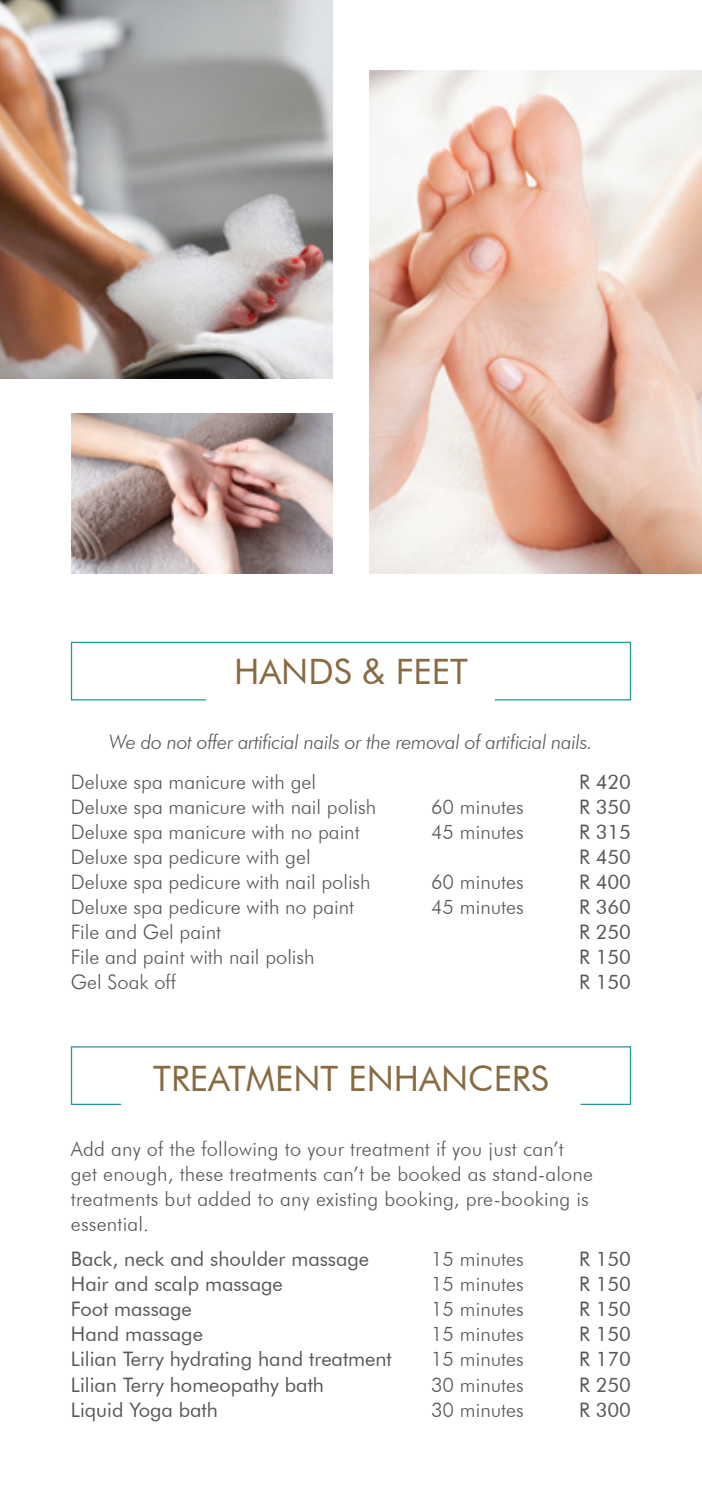
<style>
.page{position:relative;width:702px;height:1489px;background:#fff}
.page>*{position:absolute;margin:0;border:0;box-sizing:border-box;transform-origin:0 0}
.t1{font:35px "Futura BT";color:#886b42}
.t2{font:300 20px/25px "Futura BT";color:#57585a}
.t3{font:20px "Futura BT";color:#57585a}
.t4{font:italic 300 20px "Futura BT";letter-spacing:-.02em;color:#57585a}
</style>
<div class="page">
<img style="left:1px;top:0;width:332px;height:379px">
<img style="left:369px;top:71px;width:333px;height:502px">
<img style="left:72px;top:414px;width:261px;height:159px">
<svg style="left:70px;top:641px;width:561px;height:60px"></svg>
<svg style="left:70px;top:1046px;width:561px;height:59px"></svg>
<h1 class="t1" style="left:234px;top:650px;width:235px">HANDS &amp; FEET</h1>
<p class="t4" style="left:109px;top:729px;width:485px">We do not offer artificial nails or the removal of artificial nails.</p>
<p class="t2" style="left:71px;top:768px;width:246px">Deluxe spa manicure with gel</p>
<p class="t3" style="left:579px;top:769px;width:54px">R 420</p>
<p class="t2" style="left:71px;top:793px;width:307px">Deluxe spa manicure with nail polish</p>
<p class="t2" style="left:431px;top:793px;width:94px">60 minutes</p>
<p class="t3" style="left:579px;top:794px;width:54px">R 350</p>
<p class="t2" style="left:71px;top:818px;width:290px">Deluxe spa manicure with no paint</p>
<p class="t2" style="left:431px;top:818px;width:94px">45 minutes</p>
<p class="t3" style="left:579px;top:819px;width:54px">R 315</p>
<p class="t2" style="left:71px;top:843px;width:241px">Deluxe spa pedicure with gel</p>
<p class="t3" style="left:579px;top:844px;width:54px">R 450</p>
<p class="t2" style="left:71px;top:868px;width:301px">Deluxe spa pedicure with nail polish</p>
<p class="t2" style="left:431px;top:868px;width:94px">60 minutes</p>
<p class="t3" style="left:579px;top:869px;width:54px">R 400</p>
<p class="t2" style="left:71px;top:893px;width:285px">Deluxe spa pedicure with no paint</p>
<p class="t2" style="left:431px;top:893px;width:94px">45 minutes</p>
<p class="t3" style="left:579px;top:894px;width:54px">R 360</p>
<p class="t2" style="left:71px;top:918px;width:152px">File and Gel paint</p>
<p class="t3" style="left:579px;top:919px;width:54px">R 250</p>
<p class="t2" style="left:71px;top:943px;width:245px">File and paint with nail polish</p>
<p class="t3" style="left:579px;top:944px;width:54px">R 150</p>
<p class="t2" style="left:71px;top:968px;width:107px">Gel Soak off</p>
<p class="t3" style="left:579px;top:969px;width:54px">R 150</p>
<h1 class="t1" style="left:153px;top:1057px;width:397px">TREATMENT ENHANCERS</h1>
<p class="t2" style="left:71px;top:1136px;width:523px">Add any of the following to your treatment if you just can’t get enough, these treatments can’t be booked as stand-alone treatments but added to any existing booking, pre-booking is essential.</p>
<p class="t3" style="left:71px;top:1246px;width:300px">Back, neck and shoulder massage</p>
<p class="t2" style="left:431px;top:1246px;width:94px">15 minutes</p>
<p class="t3" style="left:579px;top:1246px;width:54px">R 150</p>
<p class="t3" style="left:71px;top:1271px;width:213px">Hair and scalp massage</p>
<p class="t2" style="left:431px;top:1271px;width:94px">15 minutes</p>
<p class="t3" style="left:579px;top:1271px;width:54px">R 150</p>
<p class="t3" style="left:71px;top:1296px;width:122px">Foot massage</p>
<p class="t2" style="left:431px;top:1296px;width:94px">15 minutes</p>
<p class="t3" style="left:579px;top:1296px;width:54px">R 150</p>
<p class="t3" style="left:71px;top:1321px;width:134px">Hand massage</p>
<p class="t2" style="left:431px;top:1321px;width:94px">15 minutes</p>
<p class="t3" style="left:579px;top:1321px;width:54px">R 150</p>
<p class="t3" style="left:71px;top:1346px;width:322px">Lilian Terry hydrating hand treatment</p>
<p class="t2" style="left:431px;top:1346px;width:94px">15 minutes</p>
<p class="t3" style="left:579px;top:1346px;width:54px">R 170</p>
<p class="t3" style="left:71px;top:1371px;width:254px">Lilian Terry homeopathy bath</p>
<p class="t2" style="left:431px;top:1371px;width:94px">30 minutes</p>
<p class="t3" style="left:579px;top:1371px;width:54px">R 250</p>
<p class="t3" style="left:71px;top:1396px;width:148px">Liquid Yoga bath</p>
<p class="t2" style="left:431px;top:1396px;width:94px">30 minutes</p>
<p class="t3" style="left:579px;top:1396px;width:54px">R 300</p>
</div>
